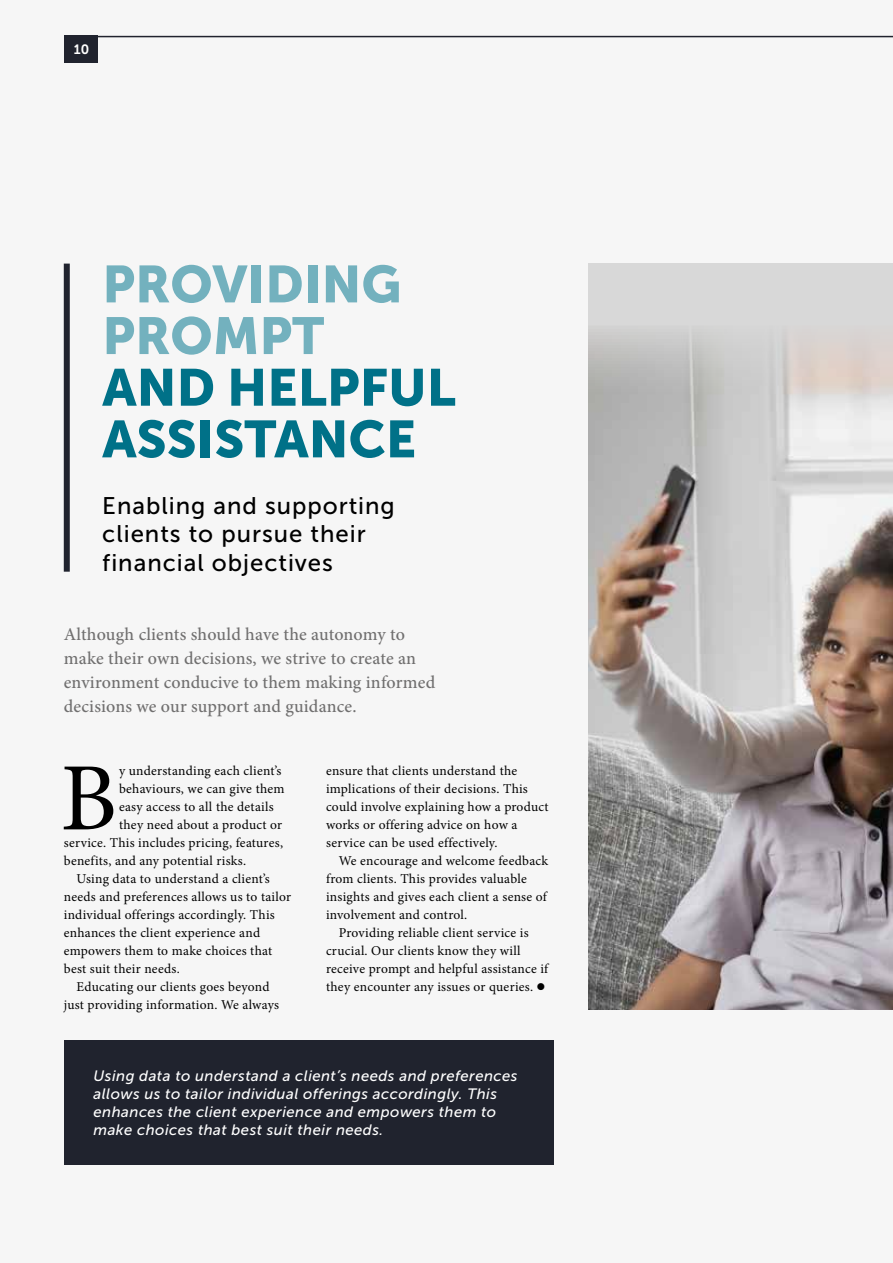
<style>
.page{position:relative;width:893px;height:1263px;background:#f6f6f6}
.page>*{position:absolute;margin:0;border:0;box-sizing:border-box;transform-origin:0 0}
.t1{font:96.6px "Minion Pro";color:#000}
.t2{font:51.75px/51.6px "Museo Sans 900";color:#007188}
.t3{font:51.75px/51.6px "Museo Sans 900";color:#73b1be}
.t4{font:24px/28.8px "Museo Sans 500";letter-spacing:.04em;color:#000}
.t5{font:500 18px/24px "Minion Pro";letter-spacing:.005em;color:#706f6f}
.t6{font:italic 15px/18px "Museo Sans 500";letter-spacing:.03em;color:#fff}
.t7{font:13.5px/18px "Minion Pro";letter-spacing:.02em;color:#000}
.t8{font:13.5px "Museo Sans 700";color:#fff}
</style>
<div class="page">
<div style="left:588px;top:264px;width:305px;height:745px;background:#d8d8d8"></div>
<img style="left:588px;top:332px;width:305px;height:677px">
<div style="left:64px;top:264px;width:6px;height:308px;background:#20232e"></div>
<div style="left:64px;top:1040px;width:489px;height:124px;background:#20232e"></div>
<hr style="left:96px;top:36px;width:797px;height:1px;background:#20232e">
<div style="left:64px;top:36px;width:34px;height:27px;background:#20232e"></div>
<p class="t8" style="left:74px;top:42px;width:17px">10</p>
<h2 class="t3" style="left:102px;top:258px;width:300px">PROVIDING<br>PROMPT</h2>
<h2 class="t2" style="left:102px;top:362px;width:355px">AND HELPFUL<br>ASSISTANCE</h2>
<h3 class="t4" style="left:102px;top:491px;width:294px">Enabling and supporting clients to pursue their financial objectives</h3>
<h3 class="t5" style="left:64px;top:622px;width:373px">Although clients should have the autonomy to make their own decisions, we strive to create an environment conducive to them making informed decisions we our support and guidance.</h3>
<h1 class="t1" style="left:60px;top:734px;width:58px">B</h1>
<p class="t7" style="left:119px;top:762px;width:164px">y understanding each client’s</p>
<p class="t7" style="left:119px;top:780px;width:167px">behaviours, we can give them</p>
<p class="t7" style="left:119px;top:798px;width:156px">easy access to all the details</p>
<p class="t7" style="left:119px;top:816px;width:165px">they need about a product or</p>
<p class="t7" style="left:64px;top:834px;width:221px">service. This includes pricing, features,</p>
<p class="t7" style="left:64px;top:852px;width:184px">benefits, and any potential risks.</p>
<p class="t7" style="left:77px;top:870px;width:195px">Using data to understand a client’s</p>
<p class="t7" style="left:64px;top:888px;width:229px">needs and preferences allows us to tailor</p>
<p class="t7" style="left:64px;top:906px;width:213px">individual offerings accordingly. This</p>
<p class="t7" style="left:64px;top:924px;width:198px">enhances the client experience and</p>
<p class="t7" style="left:64px;top:942px;width:210px">empowers them to make choices that</p>
<p class="t7" style="left:64px;top:960px;width:117px">best suit their needs.</p>
<p class="t7" style="left:77px;top:978px;width:195px">Educating our clients goes beyond</p>
<p class="t7" style="left:64px;top:996px;width:217px">just providing information. We always</p>
<p class="t7" style="left:326px;top:762px;width:224px">ensure that clients understand the implications of their decisions. This could involve explaining how a product works or offering advice on how a service can be used effectively.</p>
<p class="t7" style="left:326px;top:852px;width:224px;text-indent:13px">We encourage and welcome feedback from clients. This provides valuable insights and gives each client a sense of involvement and control.</p>
<p class="t7" style="left:326px;top:924px;width:224px;text-indent:13px">Providing reliable client service is crucial. Our clients know they will receive prompt and helpful assistance if they encounter any issues or queries. ●</p>
<p class="t6" style="left:94px;top:1067px;width:425px">Using data to understand a client’s needs and preferences allows us to tailor individual offerings accordingly. This enhances the client experience and empowers them to make choices that best suit their needs.</p>
</div>
